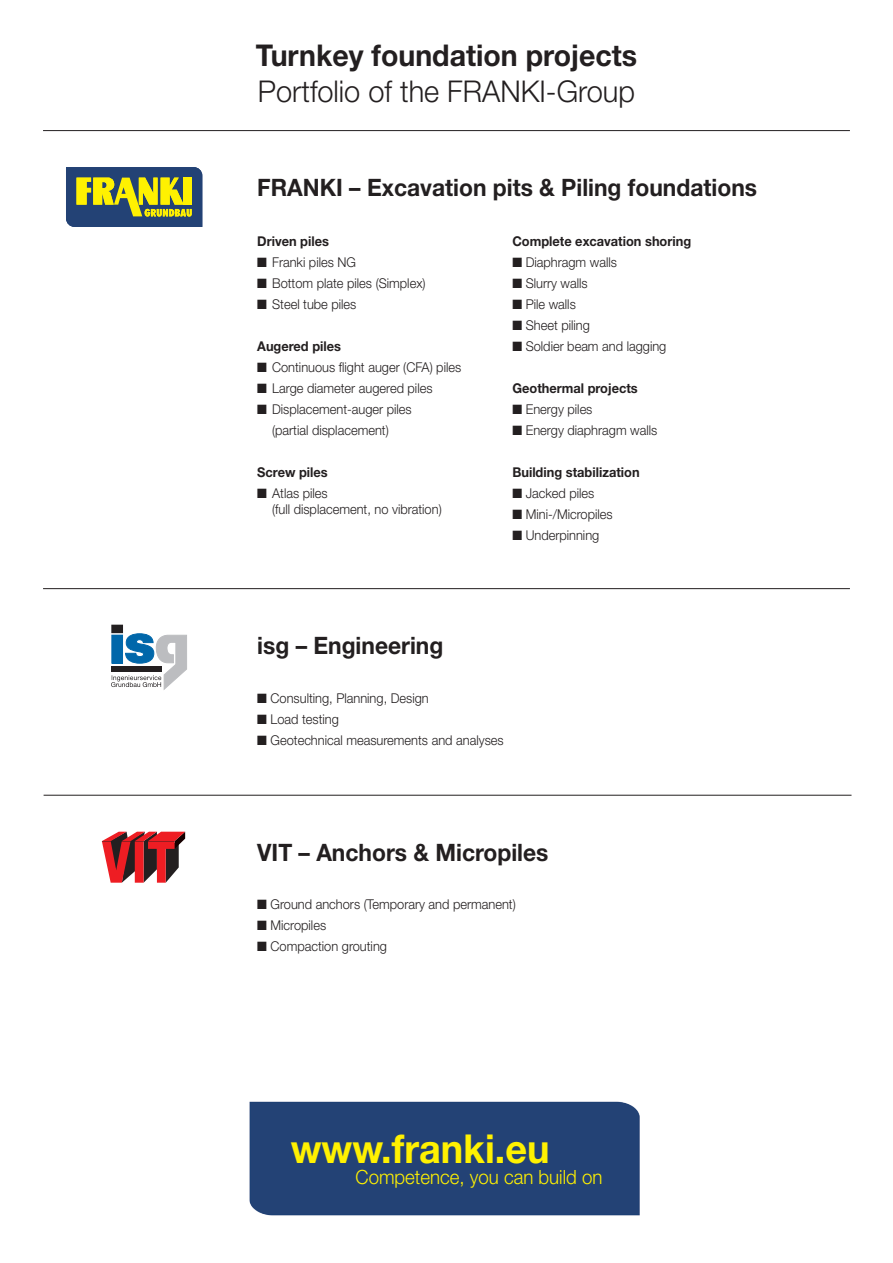
<style>
.page{position:relative;width:893px;height:1263px;background:#fff}
.page>*{position:absolute;margin:0;border:0;box-sizing:border-box;transform-origin:0 0}
.t1{font:700 39.9px "Helvetica Neue LT";color:#fff101;scale:.95 1}
.t2{font:300 30px "Helvetica Neue LT";color:#231f20;scale:.96 1}
.t3{font:700 30px "Helvetica Neue LT";color:#231f20;scale:.95 1}
.t4{font:700 24px "Helvetica Neue LT";color:#231f20;scale:.95 1}
.t5{font:300 19.65px "Helvetica Neue LT";color:#fff101;scale:.95 1}
.t6{font:300 13.5px/21px "Helvetica Neue LT";color:#231f20;scale:.95 1}
.t7{font:700 13.5px "Helvetica Neue LT";color:#231f20;scale:.95 1}
</style>
<div class="page">
<div style="left:249px;top:1101px;width:391px;height:115px;background:#234275"></div>
<div style="left:112px;top:625px;width:11px;height:8px;border:1px solid #231f20"></div>
<svg style="left:111px;top:626px;width:76px;height:64px"></svg>
<svg style="left:102px;top:832px;width:83px;height:51px"></svg>
<hr style="left:102px;top:841px;width:73px;height:1px;background:#231f20">
<hr style="left:43px;top:588px;width:807px;height:1px;background:#231f20">
<hr style="left:44px;top:795px;width:807px;height:1px;background:#231f20">
<hr style="left:43px;top:130px;width:807px;height:1px;background:#231f20">
<svg style="left:66px;top:167px;width:136px;height:60px;background:#6b7b4f"></svg>
<h2 class="t3" style="left:256px;top:37px;width:403px">Turnkey foundation projects</h2>
<h2 class="t2" style="left:258px;top:73px;width:394px">Portfolio of the FRANKI-Group</h2>
<h3 class="t4" style="left:257px;top:173px;width:528px">FRANKI – Excavation pits &amp; Piling foundations</h3>
<p class="t7" style="left:257px;top:232px;width:77px">Driven piles</p>
<p class="t6" style="left:257px;top:251px;width:105px">■ Franki piles NG</p>
<p class="t6" style="left:257px;top:272px;width:179px">■ Bottom plate piles (Simplex)</p>
<p class="t6" style="left:257px;top:293px;width:106px">■ Steel tube piles</p>
<p class="t7" style="left:257px;top:337px;width:90px">Augered piles</p>
<p class="t6" style="left:257px;top:356px;width:216px">■ Continuous flight auger (CFA) piles</p>
<p class="t6" style="left:257px;top:377px;width:186px">■ Large diameter augered piles</p>
<p class="t6" style="left:272px;top:398px;width:149px;text-indent:-15px">■ Displacement-auger piles (partial displacement)</p>
<p class="t7" style="left:257px;top:463px;width:76px">Screw piles</p>
<p class="t6" style="left:272px;top:484px;width:180px;line-height:16.5px;text-indent:-15px">■ Atlas piles<br>(full displacement, no vibration)</p>
<p class="t7" style="left:512px;top:232px;width:190px">Complete excavation shoring</p>
<p class="t6" style="left:512px;top:251px;width:112px">■ Diaphragm walls</p>
<p class="t6" style="left:512px;top:272px;width:81px">■ Slurry walls</p>
<p class="t6" style="left:512px;top:293px;width:68px">■ Pile walls</p>
<p class="t6" style="left:512px;top:314px;width:83px">■ Sheet piling</p>
<p class="t6" style="left:512px;top:335px;width:164px">■ Soldier beam and lagging</p>
<p class="t7" style="left:512px;top:379px;width:133px">Geothermal projects</p>
<p class="t6" style="left:512px;top:398px;width:86px">■ Energy piles</p>
<p class="t6" style="left:512px;top:419px;width:154px">■ Energy diaphragm walls</p>
<p class="t7" style="left:512px;top:463px;width:135px">Building stabilization</p>
<p class="t6" style="left:512px;top:482px;width:88px">■ Jacked piles</p>
<p class="t6" style="left:512px;top:503px;width:107px">■ Mini-/Micropiles</p>
<p class="t6" style="left:512px;top:524px;width:93px">■ Underpinning</p>
<h3 class="t4" style="left:257px;top:630px;width:197px">isg – Engineering</h3>
<p class="t6" style="left:257px;top:688px;width:182px">■ Consulting, Planning, Design</p>
<p class="t6" style="left:257px;top:709px;width:88px">■ Load testing</p>
<p class="t6" style="left:257px;top:730px;width:261px">■ Geotechnical measurements and analyses</p>
<h3 class="t4" style="left:257px;top:838px;width:308px">VIT – Anchors &amp; Micropiles</h3>
<p class="t6" style="left:257px;top:893px;width:274px">■ Ground anchors (Temporary and permanent)</p>
<p class="t6" style="left:257px;top:914px;width:74px">■ Micropiles</p>
<p class="t6" style="left:257px;top:935px;width:138px">■ Compaction grouting</p>
<h1 class="t1" style="left:291px;top:1124px;width:274px">www.franki.eu</h1>
<h3 class="t5" style="left:356px;top:1165px;width:261px">Competence, you can build on</h3>
</div>
